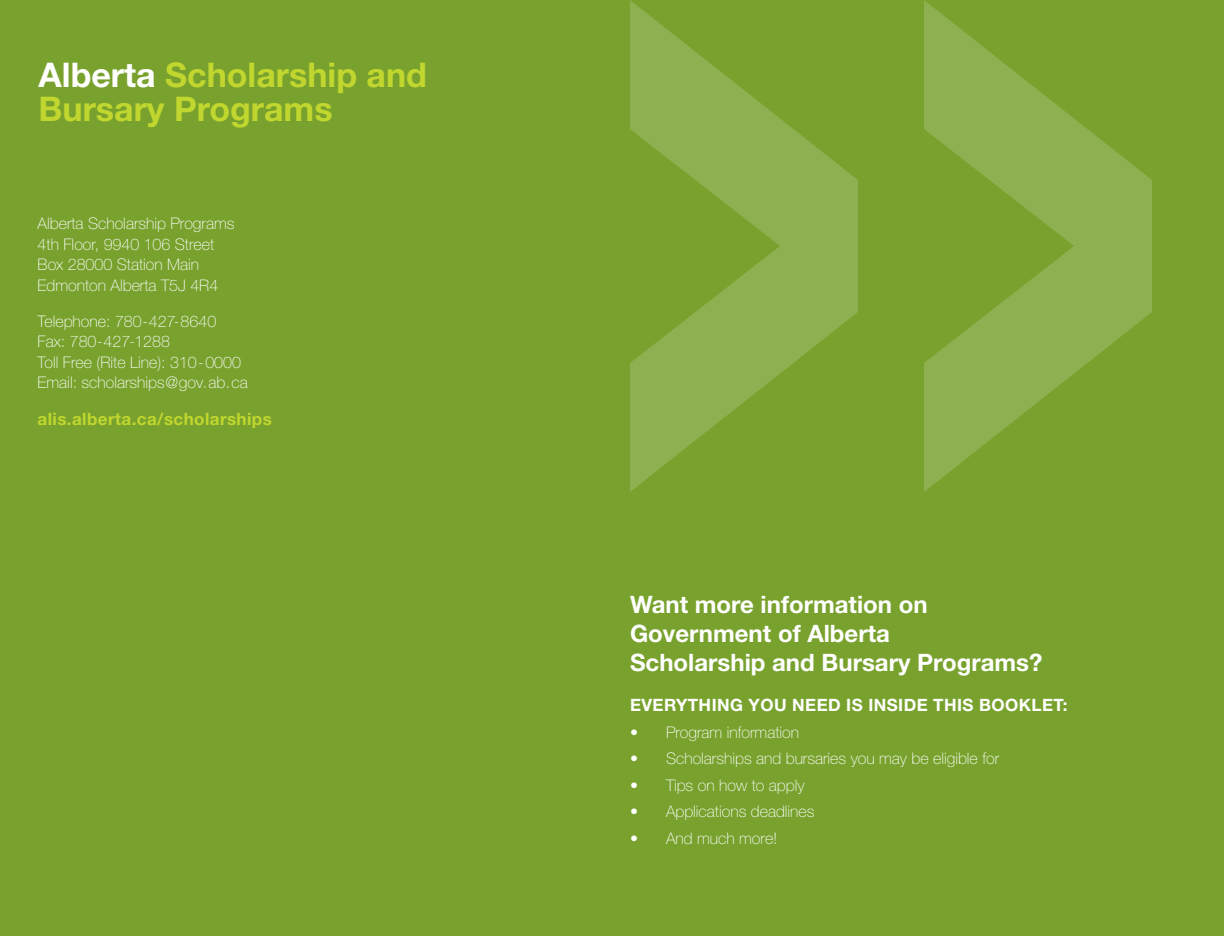
<style>
.page{position:relative;width:1224px;height:936px;background:#78a22d}
.page>*{position:absolute;margin:0;border:0;box-sizing:border-box;transform-origin:0 0}
.tip_header{font:700 34px "Helvetica Neue LT Std";color:#c1d72f}
.tip_header-2{font:700 24px/28.8px "Helvetica Neue LT Std";color:#fff}
.Scholarship{font:700 17px "Helvetica Neue LT Std";letter-spacing:.025em;color:#fff}
.Scholarship-2{font:700 17px "Helvetica Neue LT Std";letter-spacing:.025em;color:#c1d72f}
.Body_Copy{font:100 16px/20.4px "Helvetica Neue LT Std";color:#fff}
.s1{color:#fff}
</style>
<div class="page">
<svg style="left:630px;top:0;width:522px;height:492px"></svg>
<p class="tip_header" style="left:39px;top:54px;width:390px"><span class="s1">Alberta</span> Scholarship and</p>
<p class="tip_header" style="left:39px;top:88px;width:296px">Bursary Programs</p>
<p class="Body_Copy" style="left:38px;top:214px;width:198px">Alberta Scholarship Programs<br>4th Floor, 9940 106 Street<br>Box 28000 Station Main<br>Edmonton Alberta T5J 4R4</p>
<p class="Body_Copy" style="left:38px;top:311px;width:212px">Telephone: 780-427-8640<br>Fax: 780-427-1288<br>Toll Free (Rite Line): 310-0000<br>Email: scholarships@gov.ab.ca</p>
<p class="Scholarship-2" style="left:38px;top:408px;width:236px">alis.alberta.ca/scholarships</p>
<p class="tip_header-2" style="left:630px;top:590px;width:414px">Want more information on<br>Government of Alberta<br>Scholarship and Bursary Programs?</p>
<p class="Scholarship" style="left:630px;top:695px;width:439px">EVERYTHING YOU NEED IS INSIDE THIS BOOKLET:</p>
<p class="Body_Copy" style="left:630px;top:722px;width:171px">• Program information</p>
<p class="Body_Copy" style="left:630px;top:748px;width:371px">• Scholarships and bursaries you may be eligible for</p>
<p class="Body_Copy" style="left:630px;top:775px;width:176px">• Tips on how to apply</p>
<p class="Body_Copy" style="left:630px;top:801px;width:186px">• Applications deadlines</p>
<p class="Body_Copy" style="left:630px;top:828px;width:149px">• And much more!</p>
</div>
